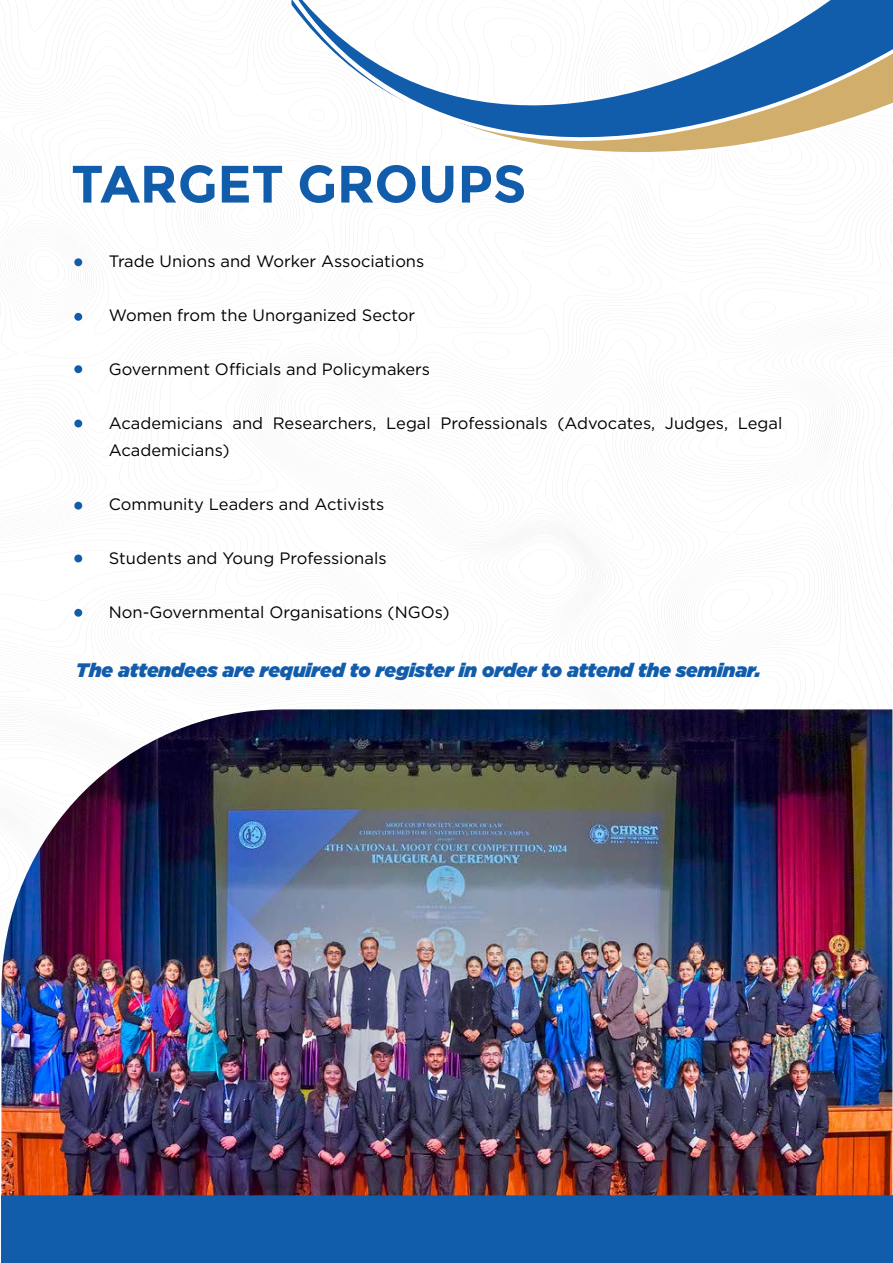
<style>
.page{position:relative;width:893px;height:1263px;background:#fff}
.page>*{position:absolute;margin:0;border:0;box-sizing:border-box;transform-origin:0 0}
.t1{font:700 52.5px "Montserrat";color:#125dab}
.t2{font:italic 900 19.5px "Gotham";color:#125dab}
.t3{font:16.5px/27px "Gotham";color:#000}
</style>
<div class="page">
<div style="left:1px;top:1195px;width:891px;height:68px;background:#125dab"></div>
<svg style="left:291px;top:0;width:602px;height:152px"></svg>
<img style="left:1px;top:709px;width:891px;height:486px">
<div style="left:74px;top:420px;width:8px;height:7px;background:#125dab;border-radius:50%"></div>
<div style="left:74px;top:502px;width:8px;height:8px;background:#125dab;border-radius:50%"></div>
<div style="left:74px;top:554px;width:8px;height:8px;background:#125dab;border-radius:50%"></div>
<div style="left:74px;top:609px;width:8px;height:8px;background:#125dab;border-radius:50%"></div>
<div style="left:74px;top:365px;width:8px;height:8px;background:#125dab;border-radius:50%"></div>
<div style="left:74px;top:313px;width:8px;height:8px;background:#125dab;border-radius:50%"></div>
<div style="left:74px;top:258px;width:8px;height:8px;background:#125dab;border-radius:50%"></div>
<h1 class="t1" style="left:71px;top:153px;width:457px">TARGET GROUPS</h1>
<p class="t3" style="left:109px;top:247px;width:317px">Trade Unions and Worker Associations</p>
<p class="t3" style="left:109px;top:301px;width:308px">Women from the Unorganized Sector</p>
<p class="t3" style="left:109px;top:355px;width:323px">Government Officials and Policymakers</p>
<p class="t3" style="left:109px;top:409px;width:675px">Academicians and Researchers, Legal Professionals (Advocates, Judges, Legal<br>Academicians)</p>
<p class="t3" style="left:109px;top:490px;width:277px">Community Leaders and Activists</p>
<p class="t3" style="left:109px;top:544px;width:279px">Students and Young Professionals</p>
<p class="t3" style="left:109px;top:598px;width:342px">Non-Governmental Organisations (NGOs)</p>
<p class="t2" style="left:76px;top:659px;width:686px">The attendees are required to register in order to attend the seminar.</p>
</div>
